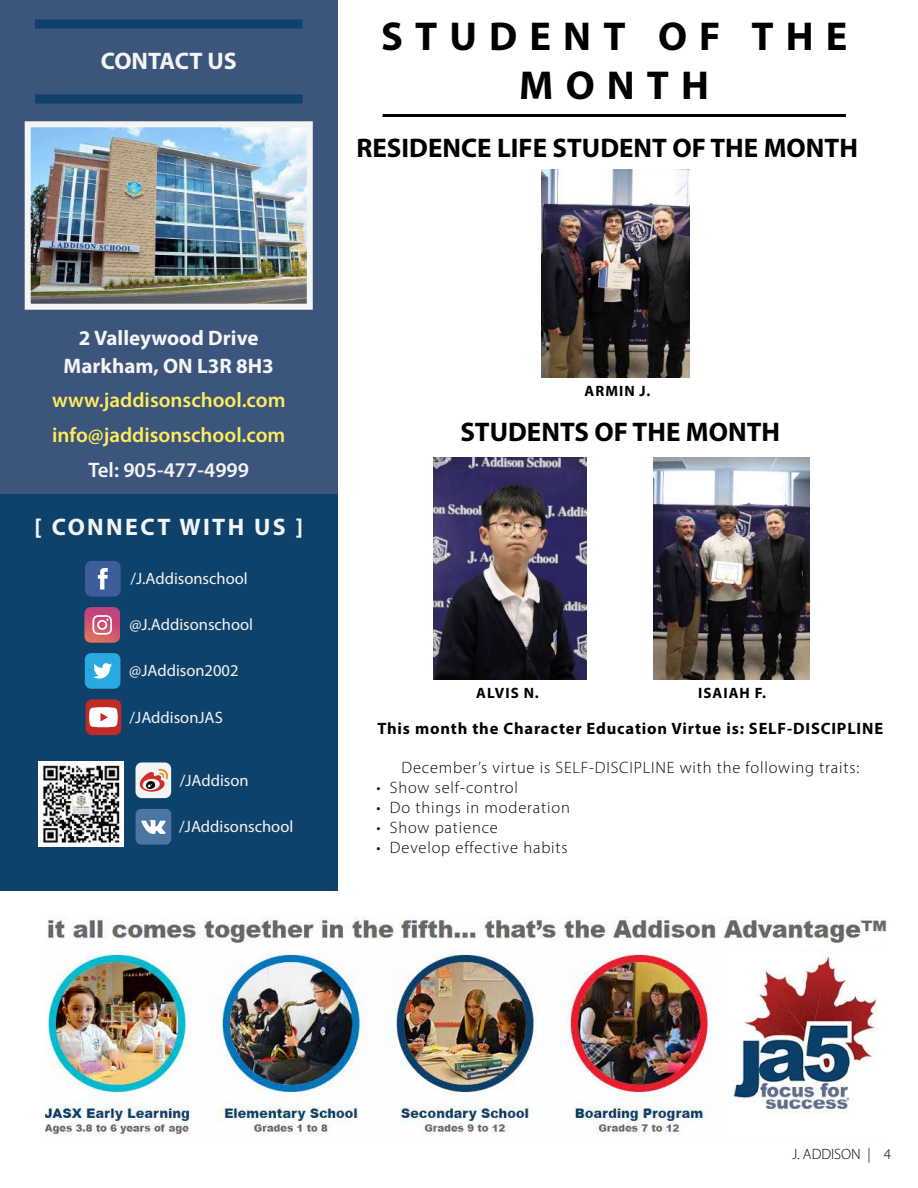
<style>
.page{position:relative;width:918px;height:1188px;background:#fff}
.page>*{position:absolute;margin:0;border:0;box-sizing:border-box;transform-origin:0 0}
.t1{font:700 40.5px/48.6px "Myriad Pro";letter-spacing:.3em;color:#000101;text-align:center}
.t2{font:700 27px "Myriad Pro";color:#000101}
.t3{font:700 24px "Myriad Pro";letter-spacing:.1em;color:#f3f4f4}
.t4{font:700 24px "Myriad Pro";color:#f3f4f4}
.t5{font:600 21px/34.5px "Myriad Pro";color:#feec5d}
.t6{font:700 21px/27.6px "Myriad Pro";color:#f3f4f4;text-align:center}
.t7{font:600 21px "Myriad Pro";color:#f3f4f4}
.t8{font:300 16.5px "Myriad Pro";letter-spacing:.05em;color:#000}
.t9{font:16.5px "Myriad Pro";color:#f3f4f4}
.t10{font:700 16.5px "Myriad Pro";letter-spacing:.05em;color:#000}
.t11{font:700 15px "Myriad Pro";letter-spacing:.07em;color:#000}
.t12{font:300 15px "Myriad Pro";color:#000}
</style>
<div class="page">
<hr style="left:383px;top:114px;width:463px;height:3px;background:#000">
<img style="left:542px;top:170px;width:148px;height:208px">
<img style="left:433px;top:458px;width:153px;height:222px">
<img style="left:654px;top:458px;width:156px;height:222px">
<div style="left:0;top:0;width:338px;height:876px;background:#3b557c"></div>
<img style="left:32px;top:128px;width:274px;height:175px">
<div style="left:25px;top:121px;width:288px;height:189px;border:6px solid #f3f4f4"></div>
<div style="left:35px;top:20px;width:268px;height:8px;background:#0e416b"></div>
<div style="left:35px;top:94px;width:268px;height:10px;background:#0e416b"></div>
<img style="left:45px;top:916px;width:838px;height:219px">
<img style="left:727px;top:952px;width:156px;height:183px">
<img style="left:862px;top:919px;width:25px;height:17px">
<div style="left:864px;top:934px;width:17px;height:13px;background:#fff"></div>
<div style="left:0;top:495px;width:338px;height:396px;background:#0f426b"></div>
<div style="left:85px;top:653px;width:35px;height:36px;background:#2aa9e0;border-radius:6px"></div>
<svg style="left:93px;top:663px;width:19px;height:16px"></svg>
<div style="left:85px;top:561px;width:36px;height:36px;background:#3e5d9b;border-radius:6px"></div>
<svg style="left:98px;top:568px;width:10px;height:22px"></svg>
<svg style="left:84px;top:607px;width:36px;height:36px"></svg>
<div style="left:86px;top:699px;width:35px;height:36px;background:#c22a26;border-radius:6px"></div>
<svg style="left:89px;top:707px;width:29px;height:20px"></svg>
<div style="left:136px;top:762px;width:35px;height:36px;background:#f3f4f4;border-radius:6px"></div>
<svg style="left:139px;top:768px;width:29px;height:24px"></svg>
<img style="left:38px;top:761px;width:86px;height:85px">
<div style="left:136px;top:809px;width:35px;height:36px;background:#4b76a4;border-radius:5px"></div>
<svg style="left:141px;top:820px;width:25px;height:14px"></svg>
<h3 class="t4" style="left:101px;top:45px;width:137px">CONTACT US</h3>
<h1 class="t1" style="left:381px;top:11px;width:468px">STUDENT OF THE<br>MONTH</h1>
<h2 class="t2" style="left:357px;top:130px;width:503px">RESIDENCE LIFE STUDENT OF THE MONTH</h2>
<p class="t6" style="left:64px;top:324px;width:212px">2 Valleywood Drive<br>Markham, ON L3R 8H3</p>
<p class="t5" style="left:52px;top:382px;width:235px">www.jaddisonschool.com info@jaddisonschool.com</p>
<p class="t7" style="left:88px;top:457px;width:162px">Tel: 905-477-4999</p>
<h3 class="t3" style="left:35px;top:512px;width:270px">[ CONNECT WITH US ]</h3>
<p class="t9" style="left:131px;top:568px;width:119px">/J.Addisonschool</p>
<p class="t9" style="left:129px;top:614px;width:125px">@J.Addisonschool</p>
<p class="t9" style="left:129px;top:661px;width:111px">@JAddison2002</p>
<p class="t9" style="left:130px;top:707px;width:95px">/JAddisonJAS</p>
<p class="t9" style="left:180px;top:770px;width:70px">/JAddison</p>
<p class="t9" style="left:179px;top:816px;width:115px">/JAddisonschool</p>
<p class="t11" style="left:585px;top:381px;width:67px">ARMIN J.</p>
<h2 class="t2" style="left:460px;top:415px;width:321px">STUDENTS OF THE MONTH</h2>
<p class="t11" style="left:476px;top:683px;width:64px">ALVIS N.</p>
<p class="t11" style="left:698px;top:683px;width:70px">ISAIAH F.</p>
<p class="t10" style="left:377px;top:717px;width:507px">This month the Character Education Virtue is: SELF-DISCIPLINE</p>
<p class="t8" style="left:401px;top:758px;width:459px">December’s virtue is SELF-DISCIPLINE with the following traits:</p>
<p class="t8" style="left:376px;top:778px;width:143px">• Show self-control</p>
<p class="t8" style="left:376px;top:798px;width:195px">• Do things in moderation</p>
<p class="t8" style="left:376px;top:817px;width:123px">• Show patience</p>
<p class="t8" style="left:376px;top:837px;width:193px">• Develop effective habits</p>
<p class="t12" style="left:792px;top:1145px;width:100px">J. ADDISON | 4</p>
</div>
